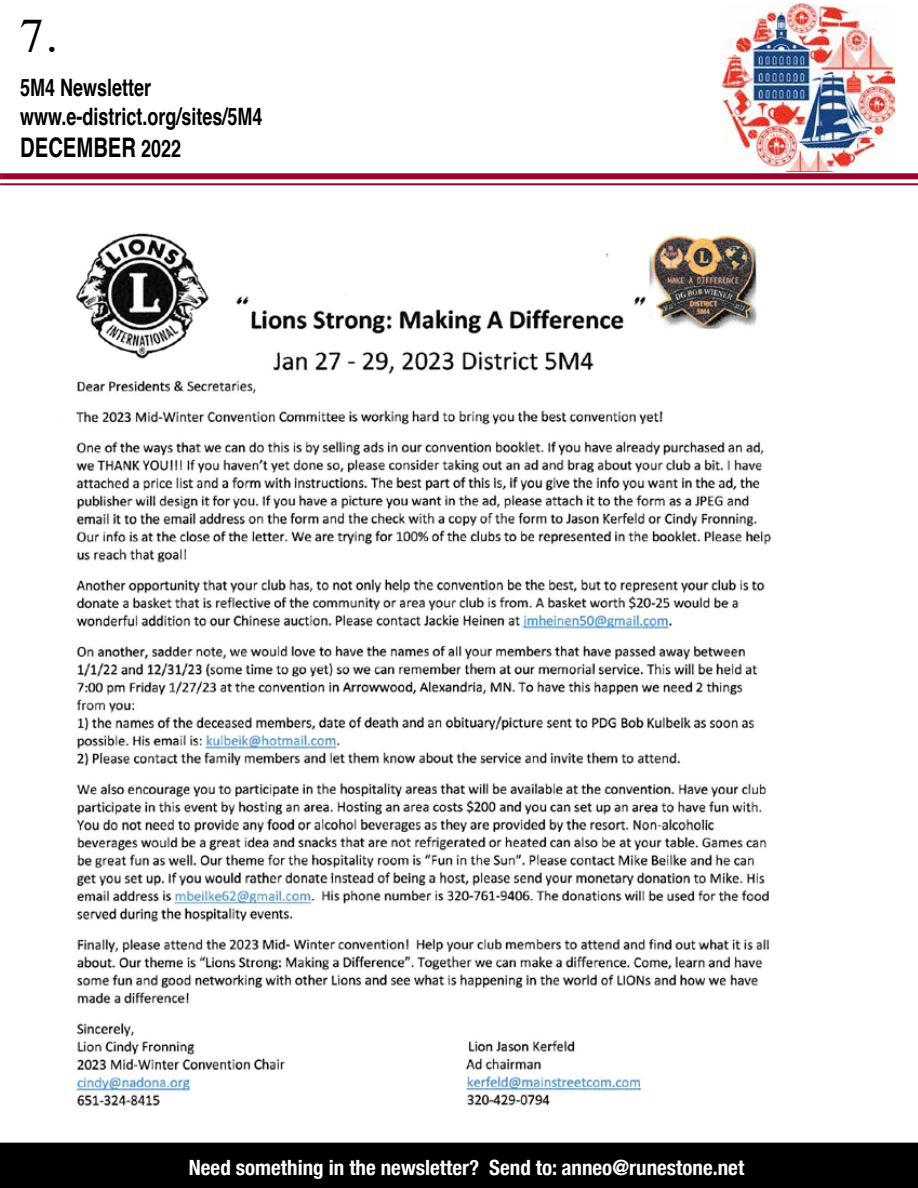
<style>
.page{position:relative;width:918px;height:1188px;background:#fff}
.page>*{position:absolute;margin:0;border:0;box-sizing:border-box;transform-origin:0 0}
.t1{font:48px "Times";color:#000}
.t2{font:700 27px "Helvetica";color:#000;scale:.75 1}
.t3{font:700 24px/28.8px "Helvetica";color:#000;scale:.75 1}
.t4{font:700 condensed 21px "Helvetica Neue";color:#fff}
.s1{font-size:24px}
</style>
<div class="page">
<div style="left:0;top:1143px;width:918px;height:45px;background:#000"></div>
<div style="left:1px;top:173px;width:917px;height:6px;background:#98002e"></div>
<hr style="left:1px;top:183px;width:917px;height:2px;background:#98002e">
<img style="left:722px;top:3px;width:173px;height:169px">
<img style="left:75px;top:233px;width:696px;height:873px">
<h1 class="t1" style="left:20px;top:-9px;width:37px">7.</h1>
<p class="t3" style="left:20px;top:73px;width:325px">5M4 Newsletter www.e-district.org/sites/5M4</p>
<p class="t2" style="left:20px;top:126px;width:216px">DECEMBER <span class="s1">2022</span></p>
<p class="t4" style="left:189px;top:1150px;width:557px">Need something in the newsletter? Send to: anneo@runestone.net</p>
</div>
